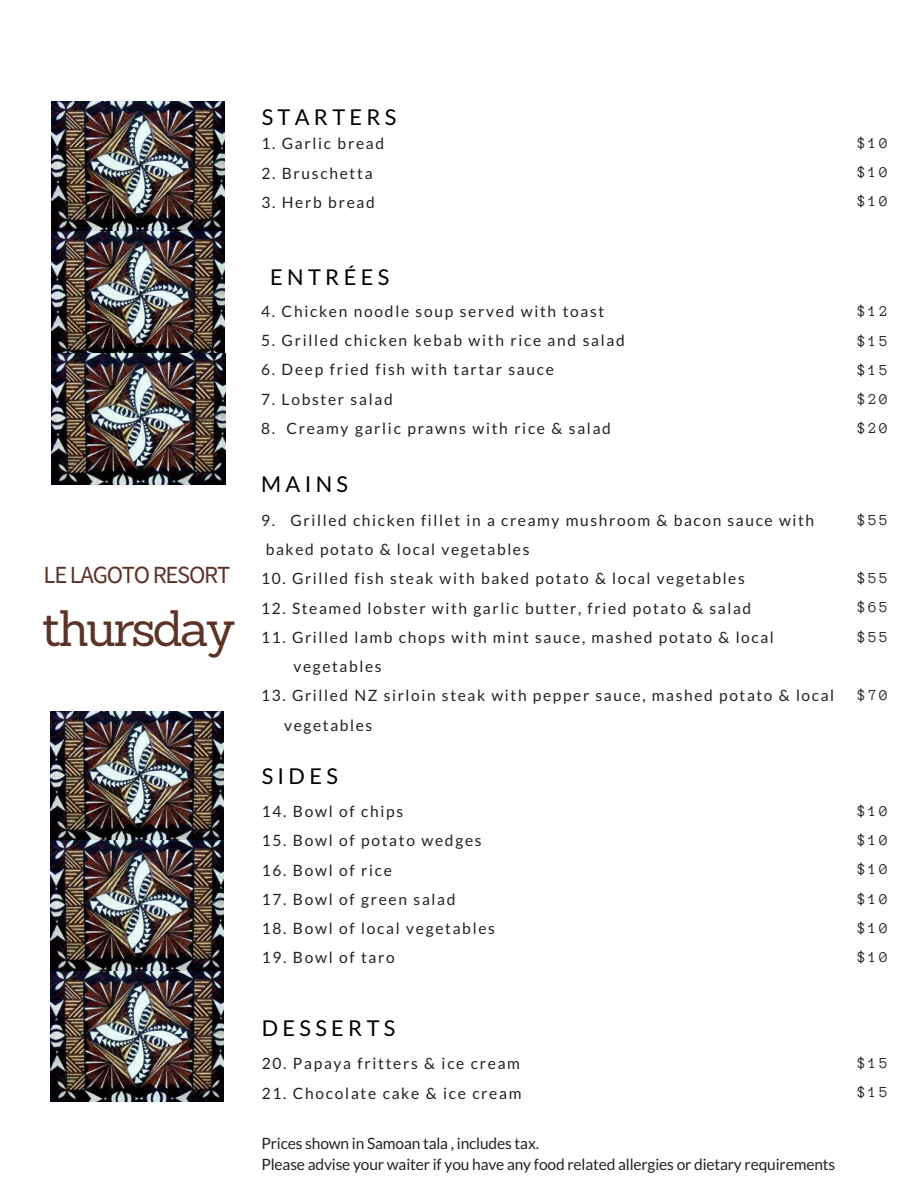
<style>
.page{position:relative;width:918px;height:1188px;background:#fff}
.page>*{position:absolute;margin:0;border:0;box-sizing:border-box;transform-origin:0 0}
.t1{font:49.8px "Sanchez";letter-spacing:-.06em;color:#5c3327}
.t2{font:24.6px "Source Sans Pro";letter-spacing:-.05em;color:#5c3327}
.t3{font:21.75px "Lato";letter-spacing:.2em;color:#000}
.t4{font:15.6px/29.2px "Lato";letter-spacing:.105em;color:#212121}
.t5{font:15.6px/20.2px "Lato";letter-spacing:-.01em;color:#222}
.t6{font:15.6px/29.2px "Anonymous Pro";letter-spacing:.16em;color:#222;text-align:justify}
.t7{font:15.6px "Lato";letter-spacing:.11em;color:#222}
.s1{color:#212121}
</style>
<div class="page">
<img style="left:51px;top:101px;width:174px;height:261px">
<img style="left:52px;top:354px;width:173px;height:130px">
<img style="left:51px;top:711px;width:173px;height:391px">
<h2 class="t2" style="left:44px;top:559px;width:188px">LELAGOTORESORT</h2>
<h1 class="t1" style="left:41px;top:596px;width:196px">thursday</h1>
<h3 class="t3" style="left:262px;top:103px;width:136px">STARTERS</h3>
<p class="t7" style="left:261px;top:134px;width:124px">1. Garlic bread</p>
<p class="t7" style="left:261px;top:163px;width:113px">2. Bruschetta</p>
<p class="t7" style="left:261px;top:192px;width:115px">3. Herb <span class="s1">bread</span></p>
<p class="t6" style="left:858px;top:128px;width:32px">$10 $10 $10</p>
<h3 class="t3" style="left:270px;top:264px;width:121px">ENTRÉES</h3>
<p class="t4" style="left:261px;top:296px;width:345px">4. Chicken noodle soup served with toast</p>
<p class="t4" style="left:261px;top:325px;width:365px">5. Grilled chicken kebab with rice and salad</p>
<p class="t4" style="left:261px;top:355px;width:294px">6. Deep fried fish with tartar sauce</p>
<p class="t4" style="left:261px;top:384px;width:133px">7. Lobster salad</p>
<p class="t4" style="left:261px;top:413px;width:351px">8. Creamy garlic prawns with rice &amp; salad</p>
<h3 class="t3" style="left:261px;top:470px;width:88px">MAINS</h3>
<p class="t4" style="left:261px;top:505px;width:555px">9. Grilled chicken fillet in a creamy mushroom &amp; bacon sauce with baked potato &amp; local vegetables</p>
<p class="t4" style="left:261px;top:564px;width:485px">10. Grilled fish steak with baked potato &amp; local vegetables</p>
<p class="t4" style="left:261px;top:593px;width:492px">12. Steamed lobster with garlic butter, fried potato &amp; salad</p>
<p class="t4" style="left:294px;top:622px;width:482px;text-indent:-32px">11. Grilled lamb chops with mint sauce, mashed potato &amp; local vegetables</p>
<p class="t4" style="left:284px;top:681px;width:551px;text-indent:-23px">13. Grilled NZ sirloin steak with pepper sauce, mashed potato &amp; local vegetables</p>
<h3 class="t3" style="left:262px;top:763px;width:78px">SIDES</h3>
<p class="t4" style="left:262px;top:797px;width:143px">14. Bowl of chips</p>
<p class="t4" style="left:262px;top:826px;width:221px">15. Bowl of potato wedges</p>
<p class="t4" style="left:262px;top:855px;width:132px">16. Bowl of rice</p>
<p class="t4" style="left:262px;top:884px;width:195px">17. Bowl of green salad</p>
<p class="t4" style="left:262px;top:914px;width:235px">18. Bowl of local vegetables</p>
<p class="t4" style="left:262px;top:943px;width:135px">19. Bowl of taro</p>
<h3 class="t3" style="left:262px;top:1014px;width:135px">DESSERTS</h3>
<p class="t4" style="left:262px;top:1049px;width:260px">20. Papaya fritters &amp; ice cream</p>
<p class="t4" style="left:262px;top:1078px;width:261px">21. Chocolate cake &amp; ice cream</p>
<p class="t5" style="left:261px;top:1133px;width:575px">Prices shown in Samoan tala , includes tax.<br>Please advise your waiter if you have any food related allergies or dietary requirements</p>
<p class="t6" style="left:858px;top:297px;width:32px">$12 $15 $15 $20 $20</p>
<p class="t6" style="left:858px;top:505px;width:32px">$55</p>
<p class="t6" style="left:858px;top:564px;width:32px">$55 $65 $55</p>
<p class="t6" style="left:858px;top:681px;width:32px">$70</p>
<p class="t6" style="left:858px;top:796px;width:32px">$10 $10 $10 $10 $10 $10</p>
<p class="t6" style="left:858px;top:1048px;width:32px">$15 $15</p>
</div>
